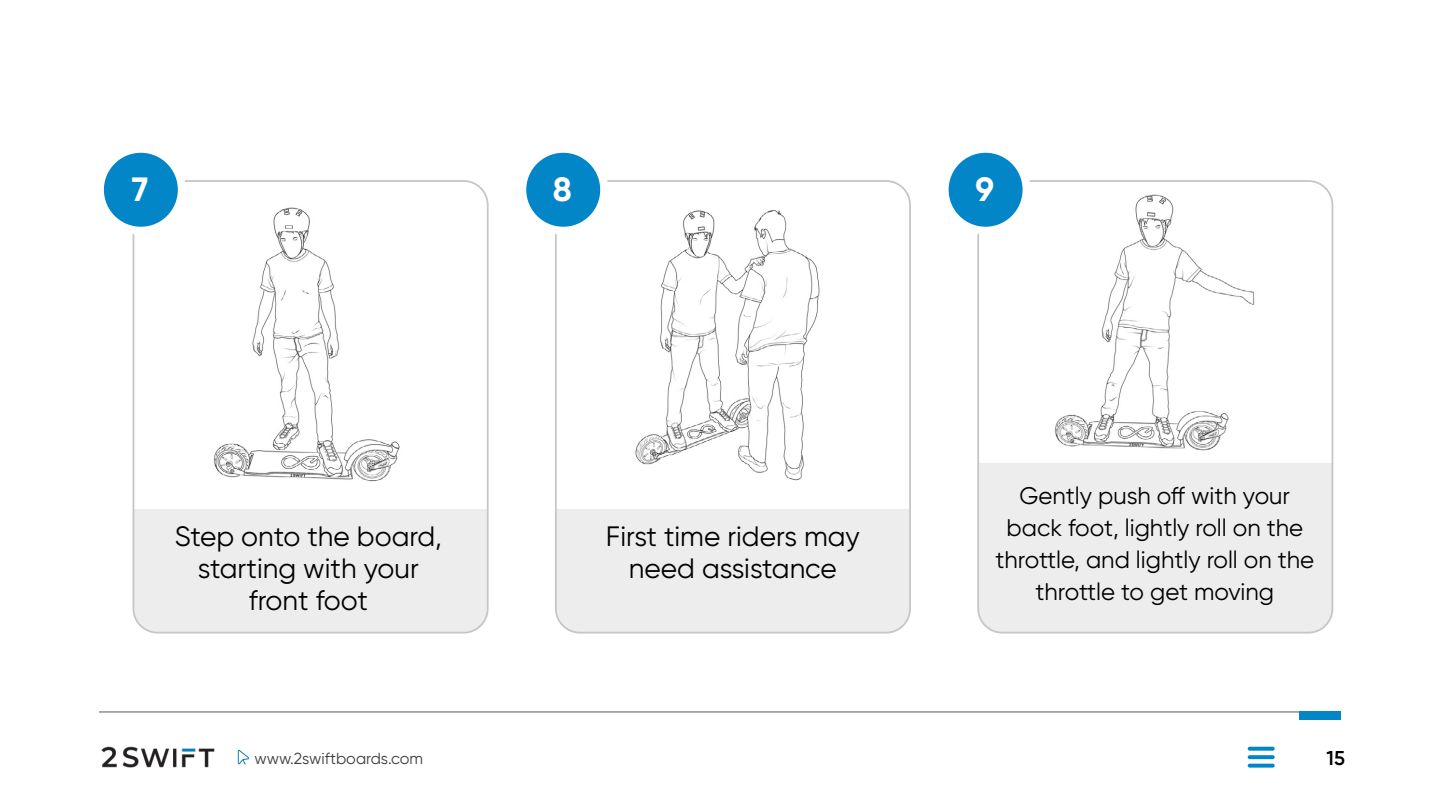
<style>
.page{position:relative;width:1440px;height:811px;background:#fff}
.page>*{position:absolute;margin:0;border:0;box-sizing:border-box;transform-origin:0 0}
.t1{font:700 33.6px "Gilroy";color:#fff}
.t2{font:28px/32px "Gilroy";color:#000;text-align:center}
.t3{font:24px/32px "Gilroy";color:#000;text-align:center}
.t4{font:600 20px "Gilroy";color:#000}
.t5{font:16px "Gilroy";color:#3c3c3b}
</style>
<div class="page">
<img style="left:101px;top:746px;width:114px;height:22px">
<hr style="left:99px;top:711px;width:1242px;height:1px;background:#575756">
<div style="left:1299px;top:711px;width:42px;height:9px;background:#0286c8"></div>
<svg style="left:238px;top:749px;width:11px;height:15px"></svg>
<svg style="left:1248px;top:746px;width:27px;height:4px"></svg>
<svg style="left:1248px;top:755px;width:27px;height:4px"></svg>
<svg style="left:1248px;top:763px;width:27px;height:4px"></svg>
<img style="left:1055px;top:194px;width:200px;height:257px">
<img style="left:213px;top:207px;width:187px;height:275px">
<div style="left:133px;top:509px;width:355px;height:123px;background:#ededed"></div>
<div style="left:133px;top:180px;width:356px;height:453px;border:2px solid #c6c6c6;border-radius:24px"></div>
<div style="left:556px;top:509px;width:354px;height:123px;background:#ededed"></div>
<div style="left:555px;top:180px;width:356px;height:453px;border:2px solid #c6c6c6;border-radius:24px"></div>
<div style="left:978px;top:463px;width:354px;height:169px;background:#ededed"></div>
<div style="left:977px;top:180px;width:356px;height:453px;border:2px solid #c6c6c6;border-radius:24px"></div>
<div style="left:100px;top:149px;width:82px;height:82px;background:#0286c8;border-radius:50%"></div>
<div style="left:96px;top:145px;width:90px;height:90px;border:8px solid #fff;border-radius:50%"></div>
<div style="left:522px;top:149px;width:82px;height:82px;background:#0286c8;border-radius:50%"></div>
<div style="left:518px;top:145px;width:90px;height:90px;border:8px solid #fff;border-radius:50%"></div>
<div style="left:945px;top:149px;width:82px;height:82px;background:#0286c8;border-radius:50%"></div>
<div style="left:941px;top:145px;width:90px;height:90px;border:8px solid #fff;border-radius:50%"></div>
<img style="left:635px;top:210px;width:185px;height:271px">
<h1 class="t1" style="left:132px;top:168px;width:18px">7</h1>
<h1 class="t1" style="left:553px;top:168px;width:21px">8</h1>
<h1 class="t1" style="left:975px;top:168px;width:20px">9</h1>
<p class="t2" style="left:175px;top:520px;width:269px">Step onto the board, starting with your front foot</p>
<p class="t2" style="left:606px;top:520px;width:255px">First time riders may need assistance</p>
<p class="t3" style="left:995px;top:479px;width:320px">Gently push off with your back foot, lightly roll on the throttle, and lightly roll on the throttle to get moving</p>
<p class="t5" style="left:255px;top:748px;width:170px">www.2swiftboards.com</p>
<p class="t4" style="left:1327px;top:745px;width:20px">15</p>
</div>
